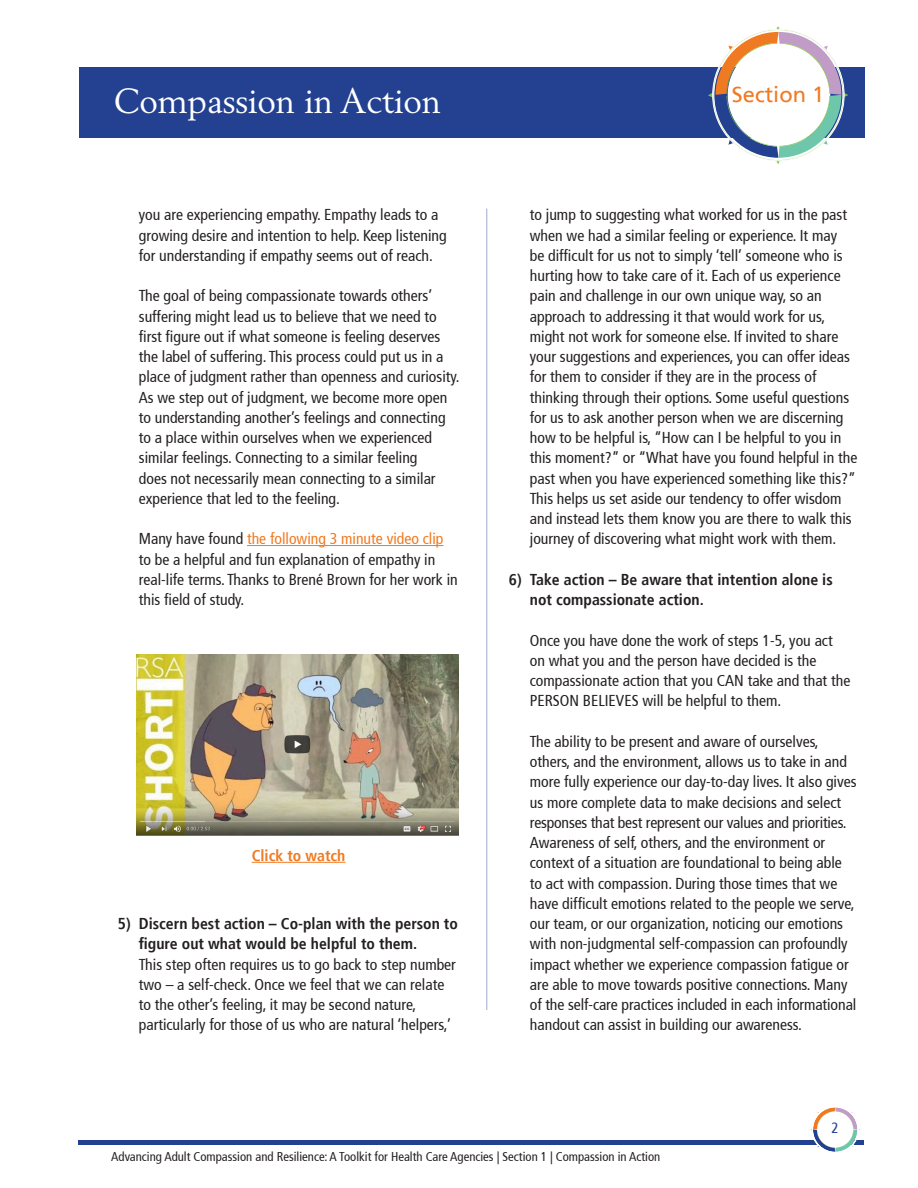
<style>
.page{position:relative;width:918px;height:1188px;background:#fff}
.page>*{position:absolute;margin:0;border:0;box-sizing:border-box;transform-origin:0 0}
.t1{font:34.5px "Berling";letter-spacing:-.005em;color:#fff}
.t2{font:21.9px "Frutiger";color:#f07a22}
.t3{font:condensed 15.75px/20.2px "Frutiger";color:#231f20}
.t4{font:700 condensed 15.75px/20.2px "Frutiger";color:#231f20}
.t5{font:700 condensed 15.75px "Frutiger";color:#f07a22}
.t6{font:condensed 15px "Frutiger";color:#234190}
.t7{font:condensed 12.75px "Frutiger";color:#231f20}
.s1{color:#f07a22}
</style>
<div class="page">
<hr style="left:247px;top:545px;width:197px;height:1px;background:#f07a22">
<hr style="left:486px;top:209px;width:1px;height:801px;background:#234190">
<img style="left:136px;top:654px;width:323px;height:182px">
<hr style="left:252px;top:862px;width:93px;height:1px;background:#f07a22">
<hr style="left:79px;top:1140px;width:785px;height:4px;background:#234190">
<svg style="left:810px;top:1107px;width:50px;height:45px"></svg>
<div style="left:79px;top:68px;width:786px;height:70px;background:#234190"></div>
<svg style="left:708px;top:26px;width:140px;height:138px"></svg>
<p class="t1" style="left:113px;top:80px;width:329px">Compassion in Action</p>
<p class="t2" style="left:732px;top:84px;width:94px">Section 1</p>
<p class="t3" style="left:139px;top:206px;width:309px">you are experiencing empathy. Empathy leads to a growing desire and intention to help. Keep listening for understanding if empathy seems out of reach.</p>
<p class="t3" style="left:139px;top:287px;width:322px">The goal of being compassionate towards others’ suffering might lead us to believe that we need to first figure out if what someone is feeling deserves the label of suffering. This process could put us in a place of judgment rather than openness and curiosity.<br>As we step out of judgment, we become more open to understanding another’s feelings and connecting to a place within ourselves when we experienced</p>
<p class="t3" style="left:139px;top:449px;width:280px">similar feelings. Connecting to a similar feeling</p>
<p class="t3" style="left:139px;top:469px;width:298px">does not necessarily mean connecting to a similar experience that led to the feeling.</p>
<p class="t3" style="left:139px;top:530px;width:321px">Many have found <span class="s1">the following 3 minute video clip </span>to be a helpful and fun explanation of empathy in real-life terms. Thanks to Brené Brown for her work in this field of study.</p>
<p class="t5" style="left:252px;top:849px;width:95px">Click to watch</p>
<p class="t4" style="left:139px;top:915px;width:321px;text-indent:-21px">5) Discern best action – Co-plan with the person to figure out what would be helpful to them.</p>
<p class="t3" style="left:139px;top:955px;width:319px">This step often requires us to go back to step number two – a self-check. Once we feel that we can relate</p>
<p class="t3" style="left:139px;top:996px;width:313px">to the other’s feeling, it may be second nature, particularly for those of us who are natural ‘helpers,’</p>
<p class="t3" style="left:530px;top:206px;width:319px">to jump to suggesting what worked for us in the past when we had a similar feeling or experience. It may be difficult for us not to simply ‘tell’ someone who is hurting how to take care of it. Each of us experience pain and challenge in our own unique way, so an</p>
<p class="t3" style="left:530px;top:307px;width:322px">approach to addressing it that would work for us, might not work for someone else. If invited to share your suggestions and experiences, you can offer ideas for them to consider if they are in the process of</p>
<p class="t3" style="left:530px;top:388px;width:329px">thinking through their options. Some useful questions for us to ask another person when we are discerning how to be helpful is, “How can I be helpful to you in this moment?” or “What have you found helpful in the past when you have experienced something like this?” This helps us set aside our tendency to offer wisdom and instead lets them know you are there to walk this journey of discovering what might work with them.</p>
<p class="t4" style="left:530px;top:571px;width:304px;text-indent:-21px">6) Take action – Be aware that intention alone is not compassionate action.</p>
<p class="t3" style="left:530px;top:631px;width:304px">Once you have done the work of steps 1-5, you act</p>
<p class="t3" style="left:530px;top:652px;width:322px">on what you and the person have decided is the compassionate action that you CAN take and that the<br>PERSON BELIEVES will be helpful to them.</p>
<p class="t3" style="left:530px;top:733px;width:328px">The ability to be present and aware of ourselves, others, and the environment, allows us to take in and more fully experience our day-to-day lives. It also gives us more complete data to make decisions and select responses that best represent our values and priorities.<br>Awareness of self, others, and the environment or context of a situation are foundational to being able to act with compassion. During those times that we have difficult emotions related to the people we serve, our team, or our organization, noticing our emotions with non-judgmental self-compassion can profoundly impact whether we experience compassion fatigue or are able to move towards positive connections. Many of the self-care practices included in each informational handout can assist in building our awareness.</p>
<p class="t6" style="left:832px;top:1122px;width:9px">2</p>
<p class="t7" style="left:111px;top:1151px;width:551px">Advancing Adult Compassion and Resilience: A Toolkit for Health Care Agencies | Section 1 | Compassion in Action</p>
</div>
